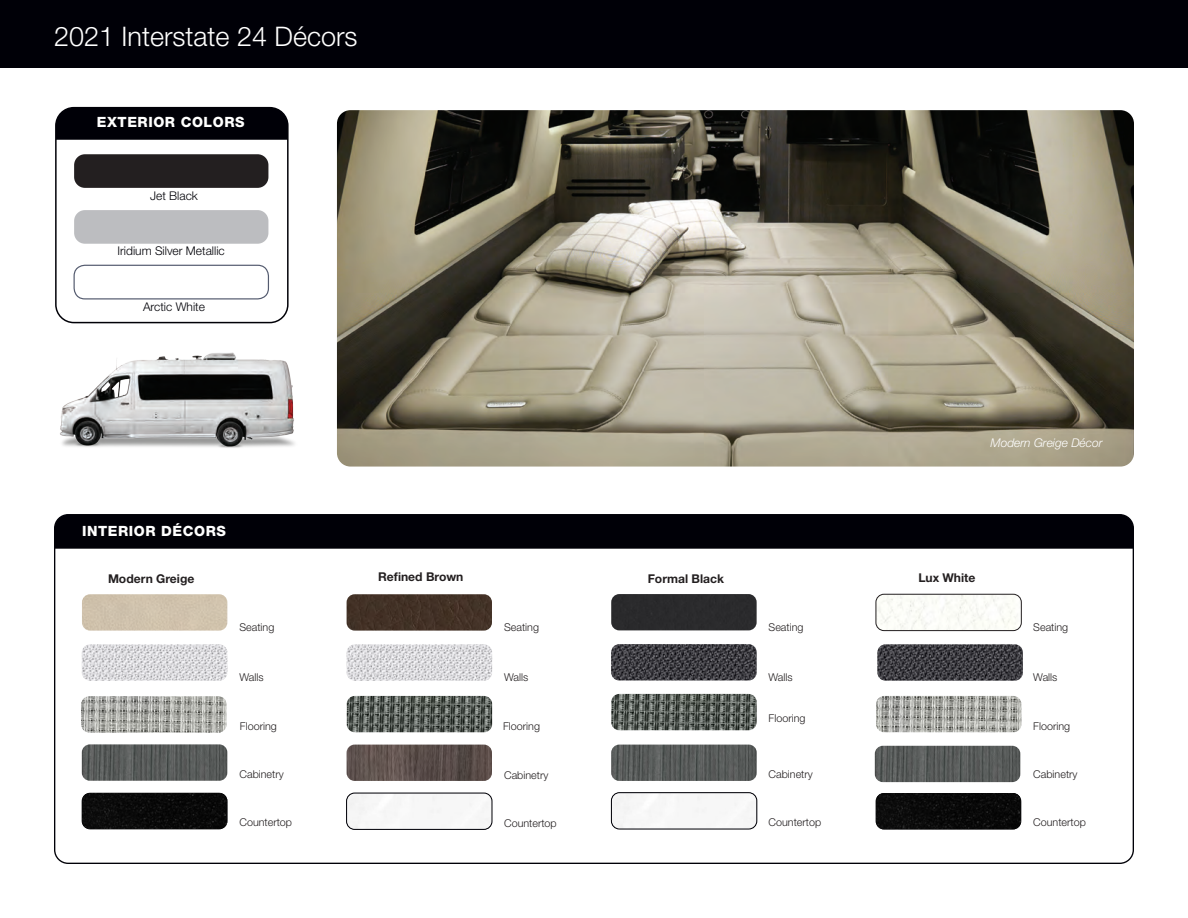
<style>
.page{position:relative;width:1188px;height:918px;background:#fff}
.page>*{position:absolute;margin:0;border:0;box-sizing:border-box;transform-origin:0 0}
.Body_Copy_Head{font:300 27px "Helvetica Neue LT Std";color:#fff}
.t1{font:800 14.1px "Helvetica Neue LT Std";letter-spacing:.04em;color:#fff}
.t2{font:700 12.15px "Helvetica Neue LT Std";color:#231f20}
.t3{font:300 12px "Helvetica Neue LT Std";color:#000007}
.t4{font:italic 300 12px "Helvetica Neue LT";color:#fff}
.t5{font:300 10.8px "Helvetica Neue LT Std";color:#231f20}
</style>
<div class="page">
<div style="left:55px;top:515px;width:1078px;height:34px;background:#000007"></div>
<div style="left:82px;top:594px;width:145px;height:37px;background:#d0c2ad"></div>
<img style="left:82px;top:744px;width:145px;height:37px">
<img style="left:82px;top:793px;width:145px;height:36px">
<img style="left:82px;top:644px;width:145px;height:37px">
<img style="left:81px;top:696px;width:146px;height:37px">
<img style="left:347px;top:745px;width:145px;height:36px">
<img style="left:348px;top:793px;width:144px;height:35px">
<div style="left:346px;top:793px;width:146px;height:37px;border:1px solid #000007;border-radius:8px"></div>
<img style="left:347px;top:696px;width:145px;height:36px">
<img style="left:347px;top:594px;width:145px;height:37px">
<img style="left:347px;top:644px;width:145px;height:37px">
<img style="left:611px;top:794px;width:146px;height:35px">
<div style="left:611px;top:792px;width:146px;height:37px;border:1px solid #000007;border-radius:8px"></div>
<img style="left:611px;top:644px;width:146px;height:37px">
<div style="left:611px;top:594px;width:146px;height:36px;background:#2a2a2c"></div>
<img style="left:611px;top:694px;width:146px;height:36px">
<img style="left:611px;top:745px;width:146px;height:36px">
<img style="left:876px;top:793px;width:145px;height:36px">
<img style="left:876px;top:696px;width:145px;height:36px">
<img style="left:877px;top:644px;width:146px;height:37px">
<img style="left:876px;top:594px;width:144px;height:37px">
<div style="left:876px;top:594px;width:146px;height:37px;border:1px solid #231f20;border-radius:8px"></div>
<img style="left:875px;top:746px;width:145px;height:36px">
<div style="left:0;top:0;width:1188px;height:68px;background:#000007"></div>
<img style="left:60px;top:352px;width:235px;height:96px">
<div style="left:74px;top:210px;width:194px;height:34px;background:#bcbdc0;border-radius:11px"></div>
<div style="left:74px;top:265px;width:195px;height:34px;border:1px solid #545b6f;border-radius:11px"></div>
<div style="left:74px;top:154px;width:194px;height:34px;background:#231f20;border-radius:11px"></div>
<div style="left:56px;top:108px;width:232px;height:32px;background:#000007"></div>
<div style="left:55px;top:107px;width:234px;height:216px;border:2px solid #000007;border-radius:18px"></div>
<img style="left:337px;top:110px;width:797px;height:357px">
<p class="Body_Copy_Head" style="left:54px;top:20px;width:305px">2021 Interstate 24 Décors</p>
<p class="t1" style="left:97px;top:114px;width:149px">EXTERIOR COLORS</p>
<p class="t3" style="left:150px;top:188px;width:49px">Jet Black</p>
<p class="t3" style="left:118px;top:244px;width:109px">Iridium Silver Metallic</p>
<p class="t3" style="left:143px;top:300px;width:64px">Arctic White</p>
<p class="t1" style="left:82px;top:522px;width:145px">INTERIOR DÉCORS</p>
<p class="t2" style="left:108px;top:571px;width:88px">Modern Greige</p>
<p class="t2" style="left:378px;top:569px;width:87px">Refined Brown</p>
<p class="t5" style="left:239px;top:620px;width:36px">Seating</p>
<p class="t5" style="left:239px;top:670px;width:26px">Walls</p>
<p class="t5" style="left:240px;top:719px;width:38px">Flooring</p>
<p class="t5" style="left:239px;top:768px;width:46px">Cabinetry</p>
<p class="t5" style="left:239px;top:816px;width:54px">Countertop</p>
<p class="t5" style="left:504px;top:621px;width:36px">Seating</p>
<p class="t5" style="left:504px;top:670px;width:26px">Walls</p>
<p class="t5" style="left:503px;top:720px;width:38px">Flooring</p>
<p class="t5" style="left:504px;top:768px;width:46px">Cabinetry</p>
<p class="t5" style="left:504px;top:816px;width:54px">Countertop</p>
<p class="t2" style="left:648px;top:571px;width:78px">Formal Black</p>
<p class="t5" style="left:769px;top:621px;width:36px">Seating</p>
<p class="t5" style="left:769px;top:670px;width:26px">Walls</p>
<p class="t5" style="left:769px;top:712px;width:38px">Flooring</p>
<p class="t5" style="left:769px;top:768px;width:46px">Cabinetry</p>
<p class="t5" style="left:769px;top:816px;width:54px">Countertop</p>
<p class="t4" style="left:990px;top:435px;width:114px">Modern Greige Décor</p>
<p class="t4" style="left:978px;top:442px;width:114px">Modern Greige Décor</p>
<p class="t2" style="left:918px;top:571px;width:59px">Lux White</p>
<p class="t5" style="left:1033px;top:621px;width:36px">Seating</p>
<p class="t5" style="left:1033px;top:670px;width:26px">Walls</p>
<p class="t5" style="left:1033px;top:719px;width:38px">Flooring</p>
<p class="t5" style="left:1033px;top:768px;width:46px">Cabinetry</p>
<p class="t5" style="left:1033px;top:816px;width:54px">Countertop</p>
</div>
